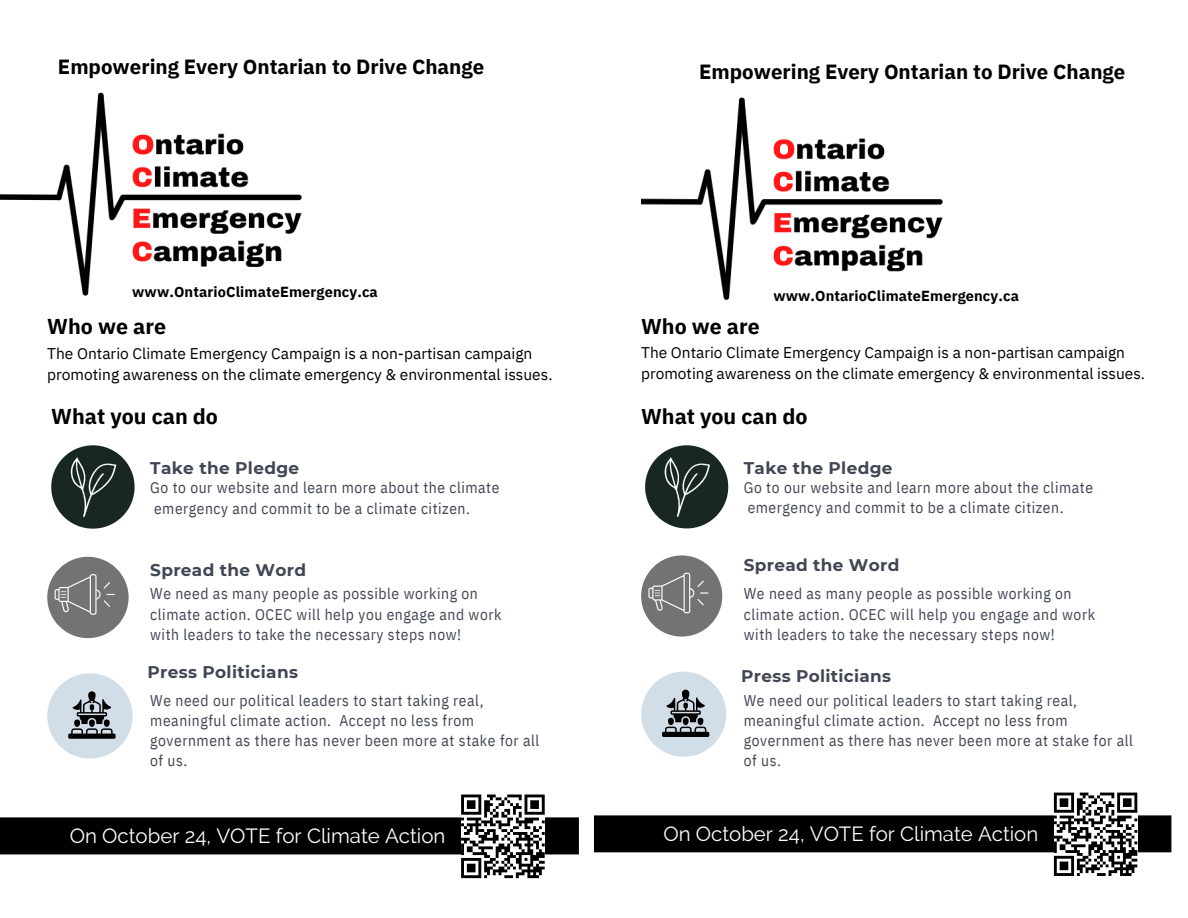
<style>
.page{position:relative;width:1188px;height:918px;background:#fff}
.page>*{position:absolute;margin:0;border:0;box-sizing:border-box;transform-origin:0 0}
.t1{font:700 21.45px "IBM Plex Sans";color:#000}
.t2{font:700 20.55px "IBM Plex Sans";color:#000}
.t3{font:20.4px "Raleway";color:#fff}
.t4{font:700 16.95px "Montserrat";letter-spacing:.02em;color:#404654}
.t5{font:700 16.8px "Montserrat";letter-spacing:.02em;color:#404654}
.t6{font:15.45px/20.1px "IBM Plex Sans Cond";letter-spacing:.035em;color:#404654}
.t7{font:15.45px/21.1px "IBM Plex Sans";color:#000}
.t8{font:700 14.55px "IBM Plex Sans";letter-spacing:.01em;color:#000}
</style>
<div class="page">
<div style="left:51px;top:445px;width:84px;height:84px;background:#182722;border-radius:50%"></div>
<svg style="left:71px;top:457px;width:45px;height:60px"></svg>
<div style="left:47px;top:557px;width:82px;height:81px;background:#737373;border-radius:50%"></div>
<svg style="left:55px;top:574px;width:60px;height:41px"></svg>
<div style="left:47px;top:673px;width:86px;height:86px;background:#d2dee7;border-radius:50%"></div>
<svg style="left:68px;top:691px;width:48px;height:48px"></svg>
<div style="left:0;top:817px;width:579px;height:37px;background:#000"></div>
<svg style="left:461px;top:795px;width:84px;height:83px"></svg>
<div style="left:645px;top:445px;width:83px;height:83px;background:#182722;border-radius:50%"></div>
<svg style="left:665px;top:457px;width:45px;height:60px"></svg>
<div style="left:641px;top:555px;width:81px;height:82px;background:#737373;border-radius:50%"></div>
<svg style="left:648px;top:573px;width:60px;height:40px"></svg>
<div style="left:641px;top:672px;width:85px;height:85px;background:#d2dee7;border-radius:50%"></div>
<svg style="left:662px;top:690px;width:47px;height:47px"></svg>
<div style="left:594px;top:815px;width:577px;height:37px;background:#000"></div>
<svg style="left:1054px;top:793px;width:83px;height:83px"></svg>
<img style="left:0;top:92px;width:302px;height:204px">
<img style="left:641px;top:97px;width:302px;height:203px">
<h2 class="t2" style="left:58px;top:53px;width:428px">Empowering Every Ontarian to Drive Change</h2>
<h2 class="t2" style="left:699px;top:58px;width:428px">Empowering Every Ontarian to Drive Change</h2>
<p class="t8" style="left:132px;top:282px;width:247px">www.OntarioClimateEmergency.ca</p>
<p class="t8" style="left:773px;top:286px;width:247px">www.OntarioClimateEmergency.ca</p>
<h1 class="t1" style="left:47px;top:312px;width:120px">Who we are</h1>
<h1 class="t1" style="left:641px;top:312px;width:120px">Who we are</h1>
<p class="t7" style="left:47px;top:342px;width:507px">The Ontario Climate Emergency Campaign is a non-partisan campaign promoting awareness on the climate emergency &amp; environmental issues.</p>
<h1 class="t1" style="left:51px;top:402px;width:168px">What you can do</h1>
<p class="t7" style="left:641px;top:342px;width:505px">The Ontario Climate Emergency Campaign is a non-partisan campaign promoting awareness on the climate emergency &amp; environmental issues.</p>
<h1 class="t1" style="left:641px;top:402px;width:168px">What you can do</h1>
<p class="t4" style="left:150px;top:457px;width:150px">Take the Pledge</p>
<p class="t5" style="left:744px;top:457px;width:150px">Take the Pledge</p>
<p class="t6" style="left:150px;top:478px;width:351px">Go to our website and learn more about the climate emergency and commit to be a climate citizen.</p>
<p class="t6" style="left:744px;top:478px;width:351px">Go to our website and learn more about the climate emergency and commit to be a climate citizen.</p>
<p class="t4" style="left:150px;top:560px;width:157px">Spread the Word</p>
<p class="t5" style="left:744px;top:554px;width:157px">Spread the Word</p>
<p class="t6" style="left:150px;top:584px;width:353px">We need as many people as possible working on climate action. OCEC will help you engage and work with leaders to take the necessary steps now!</p>
<p class="t6" style="left:744px;top:584px;width:353px">We need as many people as possible working on climate action. OCEC will help you engage and work with leaders to take the necessary steps now!</p>
<p class="t4" style="left:148px;top:661px;width:152px">Press Politicians</p>
<p class="t5" style="left:741px;top:665px;width:152px">Press Politicians</p>
<p class="t6" style="left:150px;top:690px;width:391px">We need our political leaders to start taking real, meaningful climate action. Accept no less from government as there has never been more at stake for all of us.</p>
<p class="t6" style="left:744px;top:690px;width:391px">We need our political leaders to start taking real, meaningful climate action. Accept no less from government as there has never been more at stake for all of us.</p>
<h3 class="t3" style="left:70px;top:824px;width:377px">On October 24, VOTE for Climate Action</h3>
<h3 class="t3" style="left:664px;top:822px;width:376px">On October 24, VOTE for Climate Action</h3>
</div>
